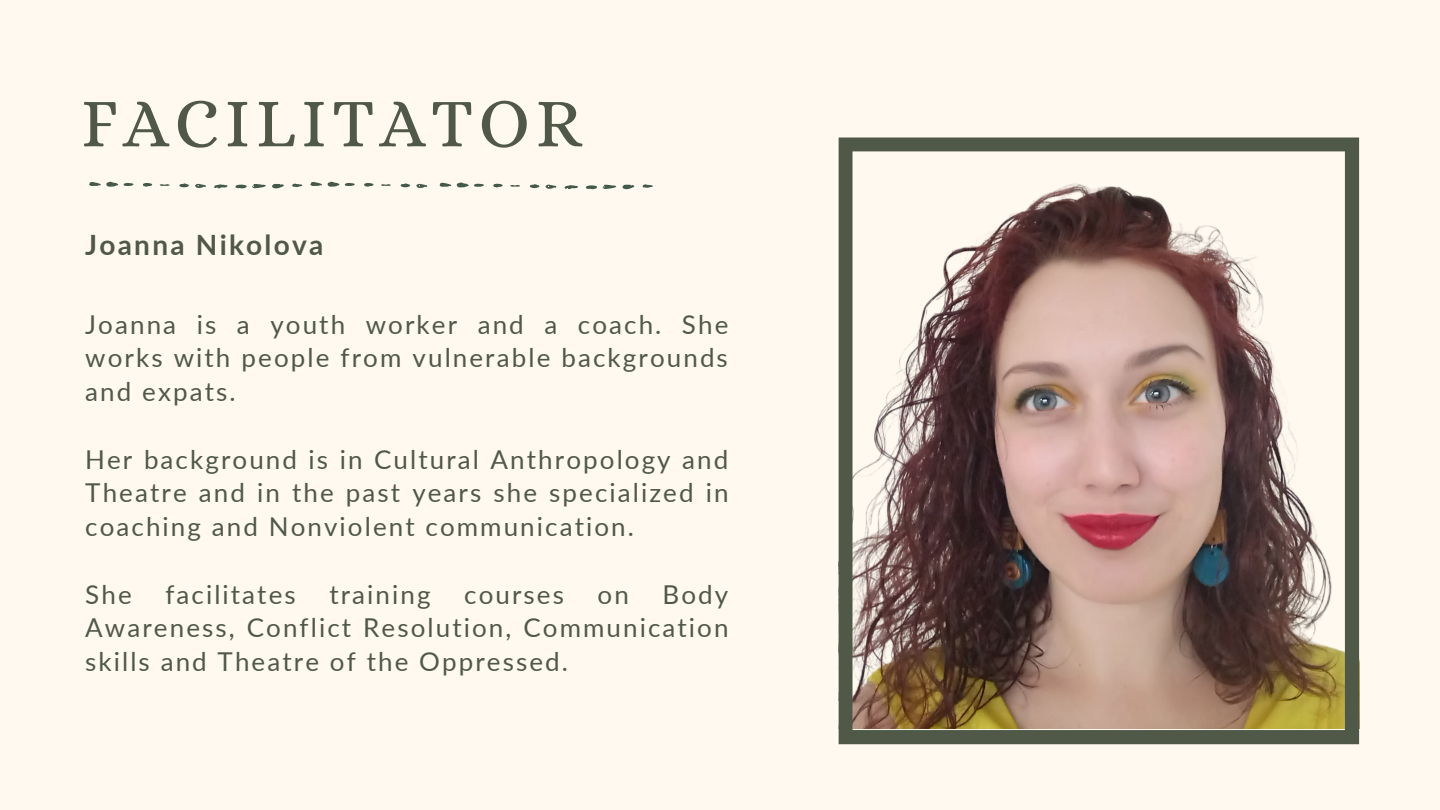
<style>
.page{position:relative;width:1440px;height:810px;background:#fff9f0}
.page>*{position:absolute;margin:0;border:0;box-sizing:border-box;transform-origin:0 0}
.t1{font:70px "Alice";letter-spacing:.08em;color:#505948}
.t2{font:700 28px "Lato";letter-spacing:.08em;color:#505948}
.t3{font:26px/33.8px "Lato";letter-spacing:.08em;color:#505948;text-align:justify}
</style>
<div class="page">
<svg style="left:272px;top:184px;width:12px;height:4px"></svg>
<svg style="left:214px;top:184px;width:13px;height:4px"></svg>
<svg style="left:89px;top:182px;width:29px;height:5px"></svg>
<svg style="left:236px;top:184px;width:30px;height:4px"></svg>
<svg style="left:195px;top:184px;width:11px;height:4px"></svg>
<svg style="left:179px;top:183px;width:10px;height:4px"></svg>
<svg style="left:143px;top:183px;width:9px;height:4px"></svg>
<svg style="left:292px;top:183px;width:10px;height:4px"></svg>
<svg style="left:124px;top:183px;width:10px;height:3px"></svg>
<svg style="left:160px;top:184px;width:10px;height:2px"></svg>
<svg style="left:416px;top:184px;width:11px;height:4px"></svg>
<svg style="left:400px;top:183px;width:10px;height:4px"></svg>
<svg style="left:364px;top:183px;width:10px;height:4px"></svg>
<svg style="left:310px;top:182px;width:45px;height:5px"></svg>
<svg style="left:381px;top:184px;width:10px;height:2px"></svg>
<svg style="left:623px;top:185px;width:11px;height:4px"></svg>
<svg style="left:603px;top:185px;width:13px;height:4px"></svg>
<svg style="left:565px;top:185px;width:13px;height:4px"></svg>
<svg style="left:439px;top:183px;width:12px;height:4px"></svg>
<svg style="left:586px;top:185px;width:11px;height:4px"></svg>
<svg style="left:546px;top:185px;width:10px;height:4px"></svg>
<svg style="left:530px;top:184px;width:9px;height:4px"></svg>
<svg style="left:493px;top:184px;width:10px;height:3px"></svg>
<svg style="left:643px;top:184px;width:10px;height:4px"></svg>
<svg style="left:457px;top:182px;width:27px;height:6px"></svg>
<svg style="left:510px;top:185px;width:10px;height:2px"></svg>
<img style="left:839px;top:138px;width:520px;height:606px">
<p class="t1" style="left:81px;top:83px;width:503px">FACILITATOR</p>
<p class="t2" style="left:85px;top:227px;width:240px">Joanna Nikolova</p>
<p class="t3" style="left:85px;top:307px;width:645px">Joanna is a youth worker and a coach. She works with people from vulnerable backgrounds and expats.</p>
<p class="t3" style="left:85px;top:442px;width:645px">Her background is in Cultural Anthropology and Theatre and in the past years she specialized in coaching and Nonviolent communication.</p>
<p class="t3" style="left:85px;top:577px;width:645px;text-indent:577px">Body Awareness, Conflict Resolution, Communication skills and Theatre of the Oppressed.</p>
<p class="t3" style="left:85px;top:577px;width:48px">She</p>
<p class="t3" style="left:165px;top:577px;width:132px">facilitates</p>
<p class="t3" style="left:329px;top:577px;width:103px">training</p>
<p class="t3" style="left:464px;top:577px;width:101px">courses</p>
<p class="t3" style="left:598px;top:577px;width:33px">on</p>
</div>
